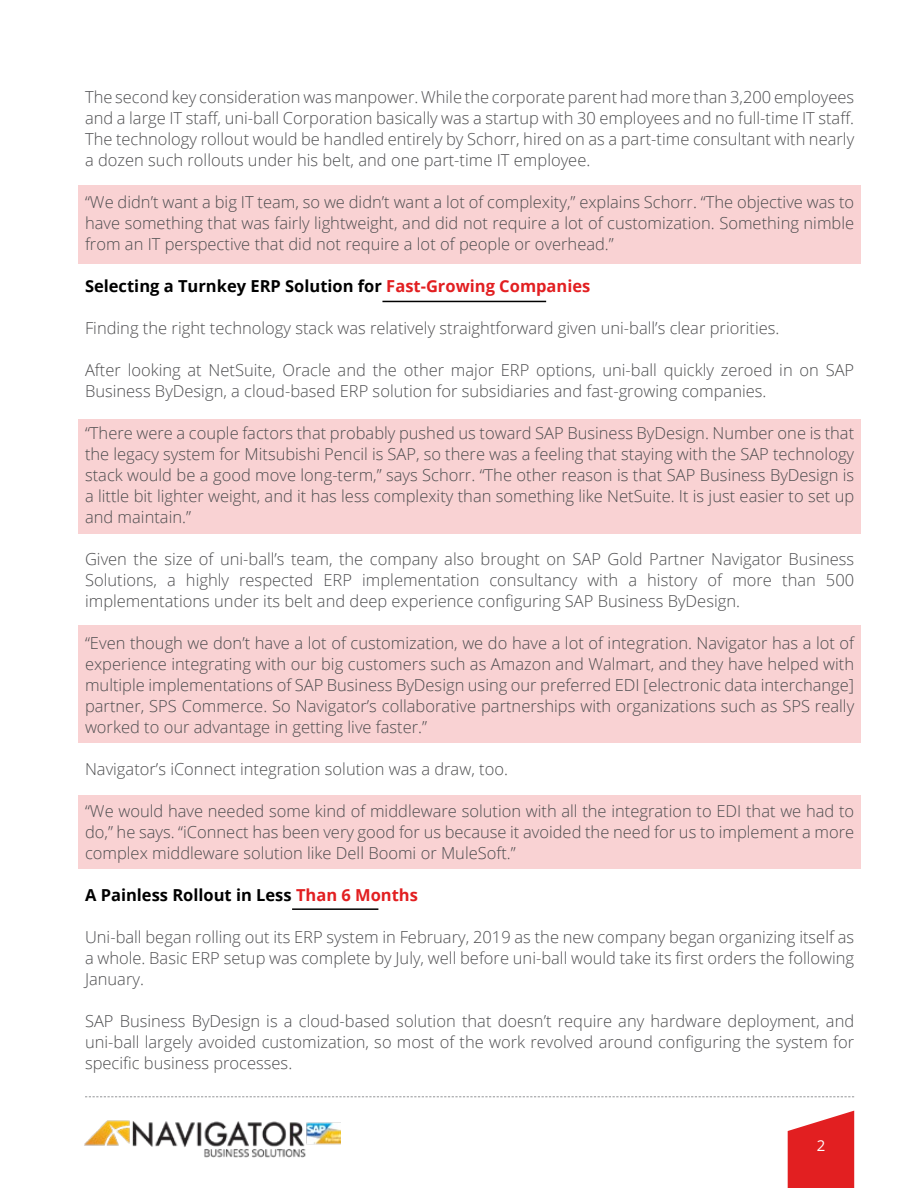
<style>
.page{position:relative;width:918px;height:1188px;background:#fff}
.page>*{position:absolute;margin:0;border:0;box-sizing:border-box;transform-origin:0 0}
.t1{font:300 16.5px/21px "Open Sans";color:#4d4d4f;text-align:justify}
.t2{font:700 16.5px "Open Sans";color:#000}
.t3{font:15px "Open Sans";color:#fff}
.s1{color:#e21f21}
</style>
<div class="page">
<img style="left:84px;top:1120px;width:256px;height:38px">
<svg style="left:788px;top:1111px;width:66px;height:77px;background:#e53b3d"></svg>
<svg style="left:85px;top:1096px;width:769px;height:1px"></svg>
<div style="left:78px;top:185px;width:783px;height:79px;background:#f9d2d3"></div>
<div style="left:78px;top:420px;width:783px;height:114px;background:#f9d2d3"></div>
<div style="left:78px;top:625px;width:783px;height:117px;background:#f9d2d3"></div>
<div style="left:78px;top:795px;width:783px;height:74px;background:#f9d2d3"></div>
<hr style="left:382px;top:301px;width:164px;height:1px;background:#000">
<hr style="left:292px;top:908px;width:86px;height:2px;background:#000">
<p class="t1" style="left:85px;top:86px;width:771px">The second key consideration was manpower. While the corporate parent had more than 3,200 employees and a large IT staff, uni-ball Corporation basically was a startup with 30 employees and no full-time IT staff.<br>The technology rollout would be handled entirely by Schorr, hired on as a part-time consultant with nearly a dozen such rollouts under his belt, and one part-time IT employee.</p>
<p class="t1" style="left:85px;top:191px;width:771px">“We didn’t want a big IT team, so we didn’t want a lot of complexity,” explains Schorr. “The objective was to have something that was fairly lightweight, and did not require a lot of customization. Something nimble from an IT perspective that did not require a lot of people or overhead.”</p>
<p class="t2" style="left:85px;top:274px;width:507px">Selecting a Turnkey ERP Solution for <span class="s1">Fast-Growing Companies</span></p>
<p class="t1" style="left:85px;top:317px;width:696px">Finding the right technology stack was relatively straightforward given uni-ball’s clear priorities.</p>
<p class="t1" style="left:85px;top:359px;width:771px">After looking at NetSuite, Oracle and the other major ERP options, uni-ball quickly zeroed in on SAP<br>Business ByDesign, a cloud-based ERP solution for subsidiaries and fast-growing companies.</p>
<p class="t1" style="left:85px;top:422px;width:771px">“There were a couple factors that probably pushed us toward SAP Business ByDesign. Number one is that the legacy system for Mitsubishi Pencil is SAP, so there was a feeling that staying with the SAP technology stack would be a good move long-term,” says Schorr. “The other reason is that SAP Business ByDesign is a little bit lighter weight, and it has less complexity than something like NetSuite. It is just easier to set up and maintain.”</p>
<p class="t1" style="left:85px;top:548px;width:771px">Given the size of uni-ball’s team, the company also brought on SAP Gold Partner Navigator Business Solutions, a highly respected ERP implementation consultancy with a history of more than 500 implementations under its belt and deep experience configuring SAP Business ByDesign.</p>
<p class="t1" style="left:85px;top:632px;width:771px">“Even though we don’t have a lot of customization, we do have a lot of integration. Navigator has a lot of experience integrating with our big customers such as Amazon and Walmart, and they have helped with multiple implementations of SAP Business ByDesign using our preferred EDI [electronic data interchange] partner, SPS Commerce. So Navigator’s collaborative partnerships with organizations such as SPS really worked to our advantage in getting live faster.”</p>
<p class="t1" style="left:85px;top:758px;width:424px">Navigator’s iConnect integration solution was a draw, too.</p>
<p class="t1" style="left:85px;top:800px;width:771px">“We would have needed some kind of middleware solution with all the integration to EDI that we had to do,” he says. “iConnect has been very good for us because it avoided the need for us to implement a more complex middleware solution like Dell Boomi or MuleSoft.”</p>
<p class="t2" style="left:85px;top:883px;width:334px">A Painless Rollout in Less <span class="s1">Than 6 Months</span></p>
<p class="t1" style="left:85px;top:926px;width:771px">Uni-ball began rolling out its ERP system in February, 2019 as the new company began organizing itself as a whole. Basic ERP setup was complete by July, well before uni-ball would take its first orders the following January.</p>
<p class="t1" style="left:85px;top:1010px;width:771px">SAP Business ByDesign is a cloud-based solution that doesn’t require any hardware deployment, and uni-ball largely avoided customization, so most of the work revolved around configuring the system for specific business processes.</p>
<p class="t3" style="left:817px;top:1135px;width:10px">2</p>
</div>
